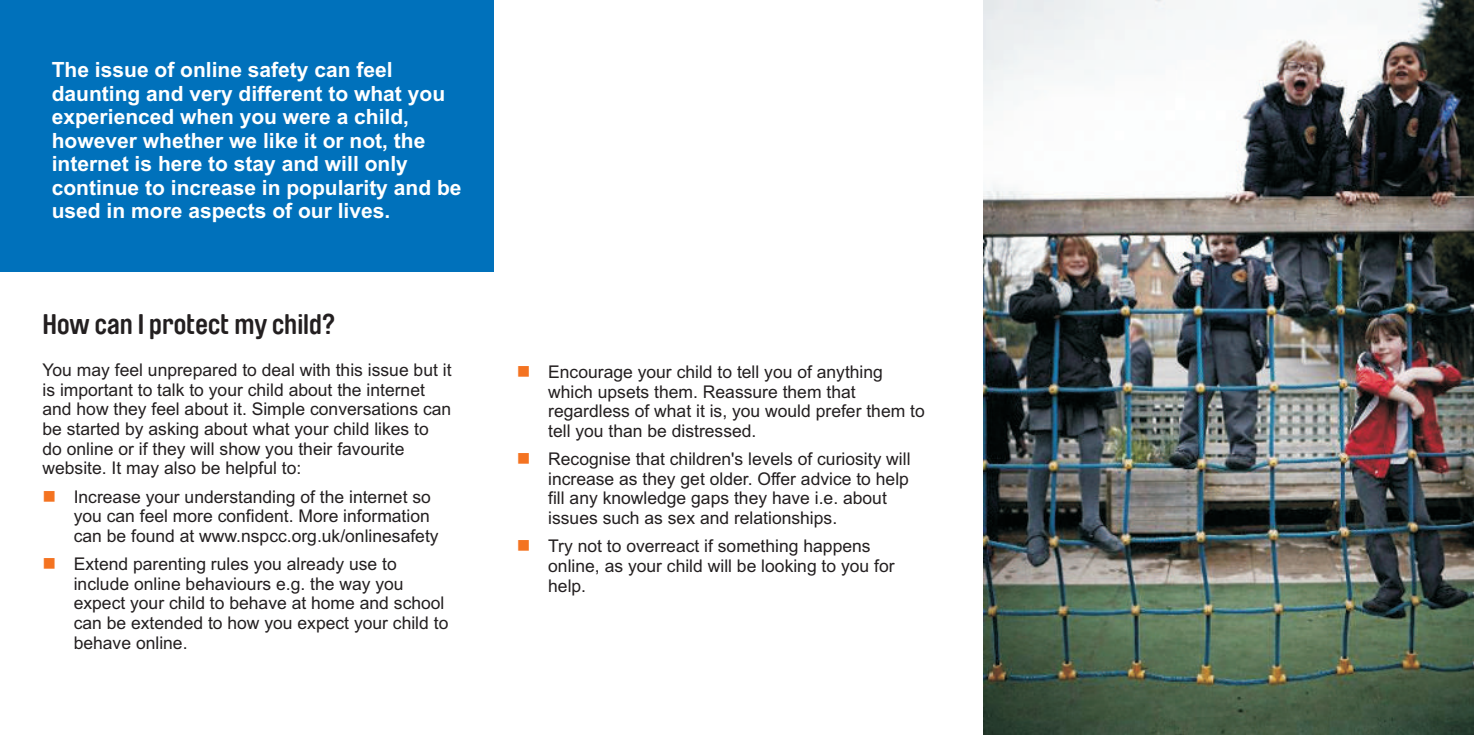
<style>
.page{position:relative;width:1474px;height:735px;background:#fff}
.page>*{position:absolute;margin:0;border:0;box-sizing:border-box;transform-origin:0 0}
.t1{font:700 28px "Brauer Neue";color:#231f20}
.t2{font:700 21px/23.4px "Arial";color:#fff}
.t3{font:18.38px "Wingdings";color:#f47321}
.t4{font:17.5px/19.6px "Arial";color:#231f20}
</style>
<div class="page">
<div style="left:0;top:0;width:494px;height:271px;background:#0071bb"></div>
<img style="left:983px;top:0;width:490px;height:734px">
<p class="t2" style="left:52px;top:60px;width:411px">The issue of online safety can feel daunting and very different to what you experienced when you were a child, however whether we like it or not, the internet is here to stay and will only continue to increase in popularity and be used in more aspects of our lives.</p>
<h1 class="t1" style="left:42px;top:311px;width:294px">How can I protect my child?</h1>
<p class="t4" style="left:42px;top:362px;width:410px">You may feel unprepared to deal with this issue but it is important to talk to your child about the internet and how they feel about it. Simple conversations can be started by asking about what your child likes to do online or if they will show you their favourite website. It may also be helpful to:</p>
<p class="t4" style="left:74px;top:488px;width:366px">Increase your understanding of the internet so you can feel more confident. More information can be found at www.nspcc.org.uk/onlinesafety</p>
<p class="t4" style="left:74px;top:555px;width:376px">Extend parenting rules you already use to include online behaviours e.g. the way you expect your child to behave at home and school can be extended to how you expect your child to behave online.</p>
<p class="t3" style="left:42px;top:488px;width:84px">■</p>
<p class="t3" style="left:42px;top:555px;width:84px">■</p>
<p class="t3" style="left:517px;top:363px;width:84px">■</p>
<p class="t3" style="left:517px;top:450px;width:84px">■</p>
<p class="t3" style="left:517px;top:537px;width:84px">■</p>
<p class="t4" style="left:548px;top:363px;width:378px">Encourage your child to tell you of anything which upsets them. Reassure them that regardless of what it is, you would prefer them to tell you than be distressed.</p>
<p class="t4" style="left:548px;top:450px;width:364px">Recognise that children's levels of curiosity will increase as they get older. Offer advice to help fill any knowledge gaps they have i.e. about issues such as sex and relationships.</p>
<p class="t4" style="left:548px;top:537px;width:348px">Try not to overreact if something happens online, as your child will be looking to you for help.</p>
</div>
